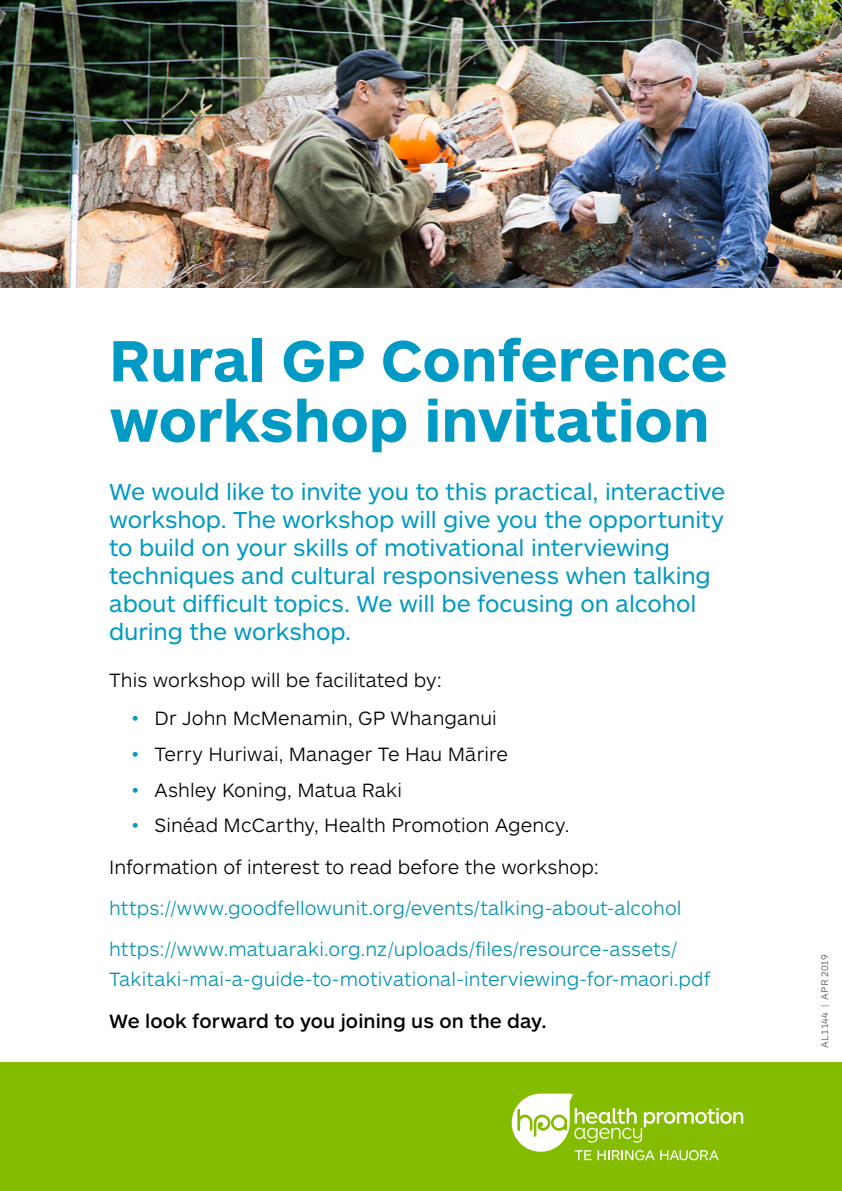
<style>
.page{position:relative;width:842px;height:1191px;background:#fff}
.page>*{position:absolute;margin:0;border:0;box-sizing:border-box;transform-origin:0 0}
.t1{font:700 60.4px/60.4px "ARS Maquette Pro";color:#009ac4}
.t2{font:24px/28px "ARS Maquette Pro";letter-spacing:-.005em;color:#009ac4}
.t3{font:300 20px/41.4px "ARS Maquette Pro";letter-spacing:.005em;color:#000;text-align:center}
.t4{font:300 20px/41.4px "ARS Maquette Pro";letter-spacing:.005em;color:#0093b2}
.t5{font:500 20px "ARS Maquette Pro";letter-spacing:.005em;color:#000}
.t6{font:300 10px "ARS Maquette Pro";letter-spacing:.015em;color:#58595b}
.s1{color:#009ac4}
</style>
<div class="page">
<div style="left:0;top:1063px;width:842px;height:128px;background:#84bd00"></div>
<img style="left:0;top:0;width:842px;height:288px">
<svg style="left:512px;top:1093px;width:231px;height:67px"></svg>
<h1 class="t1" style="left:109px;top:327px;width:620px">Rural GP Conference workshop invitation</h1>
<p class="t2" style="left:109px;top:476px;width:618px">We would like to invite you to this practical, interactive workshop. The workshop will give you the opportunity to build on your skills of motivational interviewing techniques and cultural responsiveness when talking about difficult topics. We will be focusing on alcohol during the workshop.</p>
<p class="t3" style="left:109px;top:658px;width:335px">This workshop will be facilitated by:</p>
<p class="t3" style="left:132px;top:696px;width:367px"><span class="s1">•</span> Dr John McMenamin, GP Whanganui</p>
<p class="t3" style="left:132px;top:732px;width:378px"><span class="s1">•</span> Terry Huriwai, Manager Te Hau Mārire</p>
<p class="t3" style="left:132px;top:768px;width:272px"><span class="s1">•</span> Ashley Koning, Matua Raki</p>
<p class="t3" style="left:109px;top:803px;width:492px"><span class="s1">•</span> Sinéad McCarthy, Health Promotion Agency.<br>Information of interest to read before the workshop:</p>
<p class="t4" style="left:109px;top:886px;width:574px">https://www.goodfellowunit.org/events/talking-about-alcohol https://www.matuaraki.org.nz/uploads/files/resource-assets/</p>
<p class="t4" style="left:109px;top:957px;width:603px">Takitaki-mai-a-guide-to-motivational-interviewing-for-maori.pdf</p>
<p class="t5" style="left:109px;top:1007px;width:439px">We look forward to you joining us on the day.</p>
<p class="t6" style="left:818px;top:1047px;width:95px;rotate:-90deg">AL1144 | APR 2019</p>
</div>
